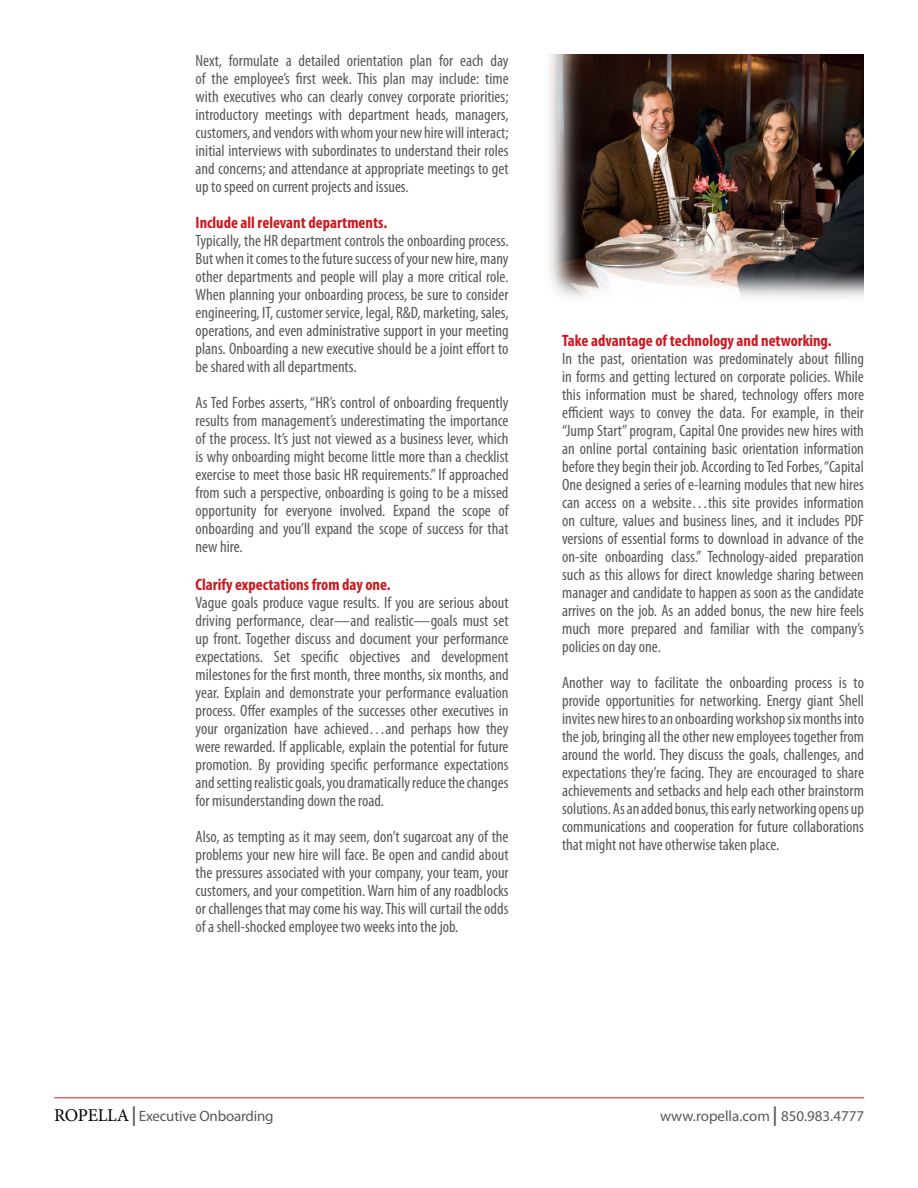
<style>
.page{position:relative;width:918px;height:1188px;background:#fff}
.page>*{position:absolute;margin:0;border:0;box-sizing:border-box;transform-origin:0 0}
.t1{font:condensed 16.5px/18px "Myriad Pro";color:#58595b;text-align:justify}
.t2{font:700 condensed 16.5px "Myriad Pro";color:#ce171e}
.t3{font:15px "Myriad Pro";letter-spacing:-.015em;color:#58595b}
.s1{font-family:"Minion Pro";font-size:18px;color:#000}
.s2{font-weight:600;font-size:19.5px}
</style>
<div class="page">
<img style="left:550px;top:54px;width:314px;height:244px">
<hr style="left:54px;top:1097px;width:810px;height:1px;background:#d71920">
<p class="t1" style="left:196px;top:52px;width:315px">Next, formulate a detailed orientation plan for each day of the employee’s first week. This plan may include: time with executives who can clearly convey corporate priorities; introductory meetings with department heads, managers, customers, and vendors with whom your new hire will interact; initial interviews with subordinates to understand their roles and concerns; and attendance at appropriate meetings to get up to speed on current projects and issues.</p>
<p class="t2" style="left:196px;top:213px;width:193px">Include all relevant departments.</p>
<p class="t1" style="left:196px;top:232px;width:315px">Typically, the HR department controls the onboarding process.<br>But when it comes to the future success of your new hire, many other departments and people will play a more critical role.<br>When planning your onboarding process, be sure to consider engineering, IT, customer service, legal, R&amp;D, marketing, sales, operations, and even administrative support in your meeting plans. Onboarding a new executive should be a joint effort to be shared with all departments.</p>
<p class="t1" style="left:196px;top:394px;width:315px">As Ted Forbes asserts, “HR’s control of onboarding frequently results from management’s underestimating the importance of the process. It’s just not viewed as a business lever, which is why onboarding might become little more than a checklist exercise to meet those basic HR requirements.” If approached from such a perspective, onboarding is going to be a missed opportunity for everyone involved. Expand the scope of onboarding and you’ll expand the scope of success for that new hire.</p>
<p class="t2" style="left:196px;top:574px;width:197px">Clarify expectations from day one.</p>
<p class="t1" style="left:196px;top:594px;width:315px">Vague goals produce vague results. If you are serious about driving performance, clear—and realistic—goals must set up front. Together discuss and document your performance expectations. Set specific objectives and development milestones for the first month, three months, six months, and year. Explain and demonstrate your performance evaluation process. Offer examples of the successes other executives in your organization have achieved…and perhaps how they were rewarded. If applicable, explain the potential for future promotion. By providing specific performance expectations and setting realistic goals, you dramatically reduce the changes for misunderstanding down the road.</p>
<p class="t1" style="left:196px;top:828px;width:315px">Also, as tempting as it may seem, don’t sugarcoat any of the problems your new hire will face. Be open and candid about the pressures associated with your company, your team, your customers, and your competition. Warn him of any roadblocks or challenges that may come his way. This will curtail the odds of a shell-shocked employee two weeks into the job.</p>
<p class="t2" style="left:562px;top:330px;width:271px">Take advantage of technology and networking.</p>
<p class="t1" style="left:562px;top:349px;width:303px">In the past, orientation was predominately about filling in forms and getting lectured on corporate policies. While this information must be shared, technology offers more efficient ways to convey the data. For example, in their “Jump Start” program, Capital One provides new hires with an online portal containing basic orientation information before they begin their job. According to Ted Forbes, “Capital One designed a series of e-learning modules that new hires can access on a website…this site provides information on culture, values and business lines, and it includes PDF versions of essential forms to download in advance of the on-site onboarding class.” Technology-aided preparation such as this allows for direct knowledge sharing between manager and candidate to happen as soon as the candidate arrives on the job. As an added bonus, the new hire feels much more prepared and familiar with the company’s policies on day one.</p>
<p class="t1" style="left:562px;top:673px;width:303px">Another way to facilitate the onboarding process is to provide opportunities for networking. Energy giant Shell invites new hires to an onboarding workshop six months into the job, bringing all the other new employees together from around the world. They discuss the goals, challenges, and expectations they’re facing. They are encouraged to share achievements and setbacks and help each other brainstorm solutions. As an added bonus, this early networking opens up communications and cooperation for future collaborations that might not have otherwise taken place.</p>
<p class="t3" style="left:54px;top:1106px;width:221px"><span class="s1">ROPELLA</span><span class="s2">|</span> Executive Onboarding</p>
<p class="t3" style="left:660px;top:1106px;width:206px">www.ropella.com <span class="s2">|</span> 850.983.4777</p>
</div>
